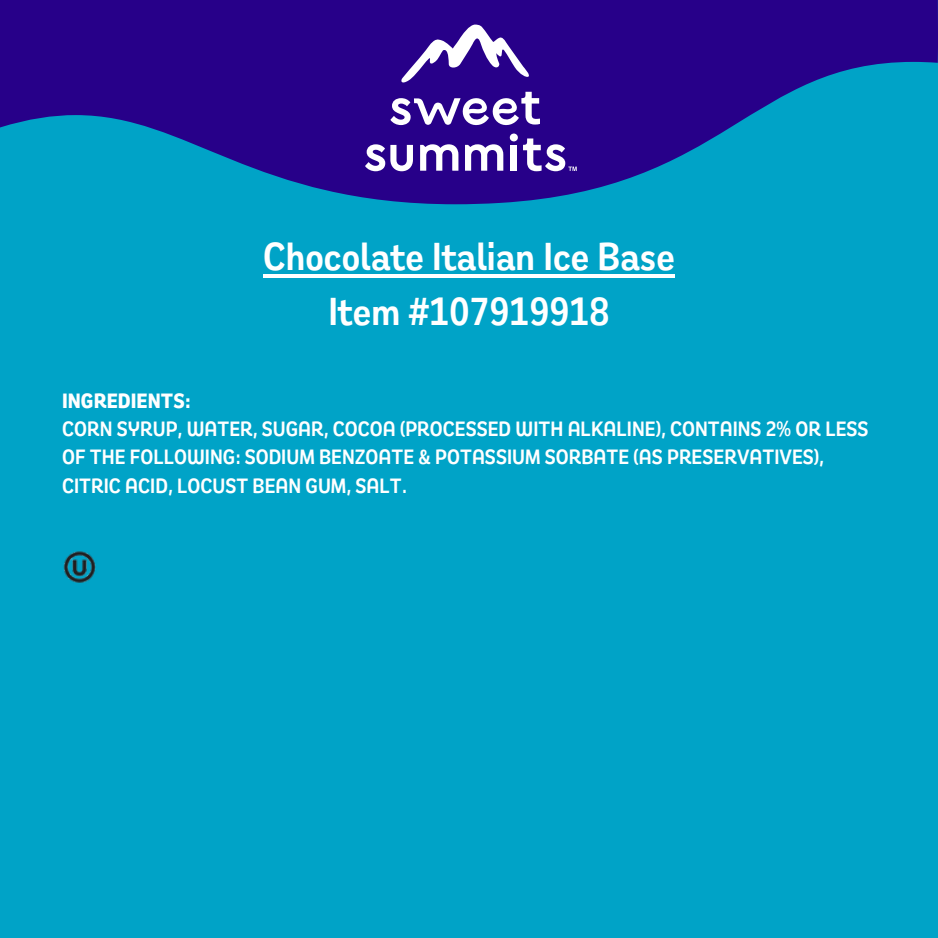
<style>
.page{position:relative;width:938px;height:938px;background:#fff}
.page>*{position:absolute;margin:0;border:0;box-sizing:border-box;transform-origin:0 0}
.t1{font:600 40px/54.5px "Remora Sans W1";color:#fff;text-align:center}
.t2{font:600 21.25px/28.2px "Remora Sans W1";color:#fff}
.t3{font:700 21.25px "Remora Sans W1";color:#fff}
</style>
<div class="page">
<div style="left:0;top:0;width:938px;height:937px;background:#00a3c7"></div>
<svg style="left:0;top:0;width:937px;height:204px;fill:#270089"></svg>
<img style="left:63px;top:551px;width:33px;height:32px">
<svg style="left:390px;top:92px;width:150px;height:35px;background:#755cb3"></svg>
<svg style="left:365px;top:144px;width:48px;height:27px"></svg>
<div style="left:510px;top:133px;width:8px;height:8px;background:#fff;border-radius:50%"></div>
<div style="left:510px;top:145px;width:7px;height:26px;background:#fff"></div>
<svg style="left:420px;top:144px;width:38px;height:27px"></svg>
<svg style="left:465px;top:144px;width:38px;height:27px"></svg>
<svg style="left:523px;top:138px;width:53px;height:33px;background:#745bb3"></svg>
<svg style="left:400px;top:24px;width:131px;height:61px;background:#5d40a6"></svg>
<hr style="left:263px;top:274px;width:411px;height:4px;background:#fff">
<h1 class="t1" style="left:263px;top:228px;width:413px">Chocolate Italian Ice Base<br>Item #107919918</h1>
<p class="t3" style="left:62px;top:386px;width:130px">INGREDIENTS:</p>
<p class="t2" style="left:62px;top:413px;width:808px">CORN SYRUP, WATER, SUGAR, COCOA (PROCESSED WITH ALKALINE), CONTAINS 2% OR LESS<br>OF THE FOLLOWING: SODIUM BENZOATE &amp; POTASSIUM SORBATE (AS PRESERVATIVES),<br>CITRIC ACID, LOCUST BEAN GUM, SALT.</p>
</div>
